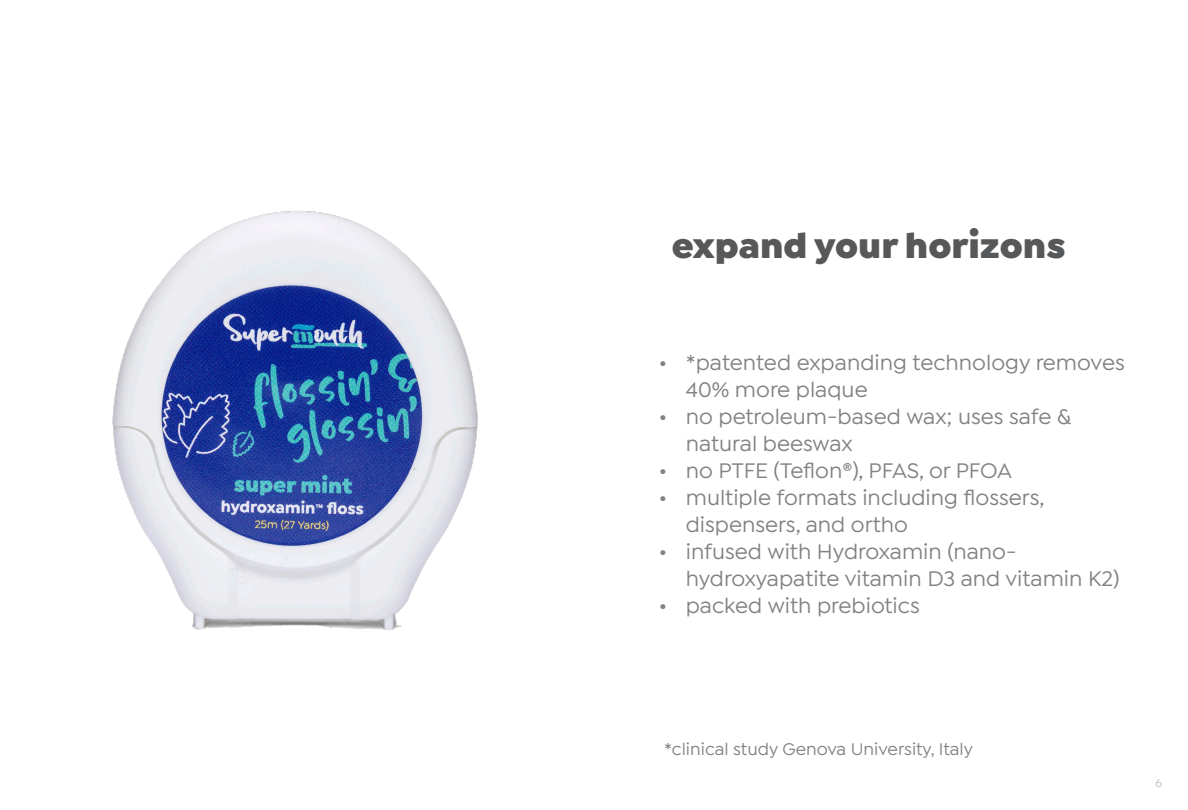
<style>
.page{position:relative;width:1188px;height:810px;background:#fff}
.page>*{position:absolute;margin:0;border:0;box-sizing:border-box;transform-origin:0 0}
.t1{font:900 37.5px "Isidora Sans";color:#57585a}
.t2{font:500 22.5px/27px "Isidora Sans";color:#808285}
.t3{font:500 18px "Isidora Sans";color:#808285}
.t4{font:500 12px "Isidora Sans";color:#bfbebe}
</style>
<div class="page">
<img style="left:112px;top:211px;width:366px;height:420px">
<p class="t1" style="left:672px;top:222px;width:396px">expand your horizons</p>
<p class="t2" style="left:686px;top:350px;width:440px;text-indent:-27px">• *patented expanding technology removes<br>40% more plaque</p>
<p class="t2" style="left:686px;top:404px;width:387px;text-indent:-27px">• no petroleum-based wax; uses safe &amp; natural beeswax</p>
<p class="t2" style="left:659px;top:458px;width:355px">• no PTFE (Teflon®), PFAS, or PFOA</p>
<p class="t2" style="left:686px;top:485px;width:360px;text-indent:-27px">• multiple formats including flossers, dispensers, and ortho</p>
<p class="t2" style="left:686px;top:539px;width:435px;text-indent:-27px">• infused with Hydroxamin (nano&shy;hydroxyapatite vitamin D3 and vitamin K2)</p>
<p class="t2" style="left:659px;top:593px;width:262px">• packed with prebiotics</p>
<p class="t3" style="left:664px;top:739px;width:310px">*clinical study Genova University, Italy</p>
<p class="t4" style="left:1156px;top:776px;width:8px">6</p>
</div>
